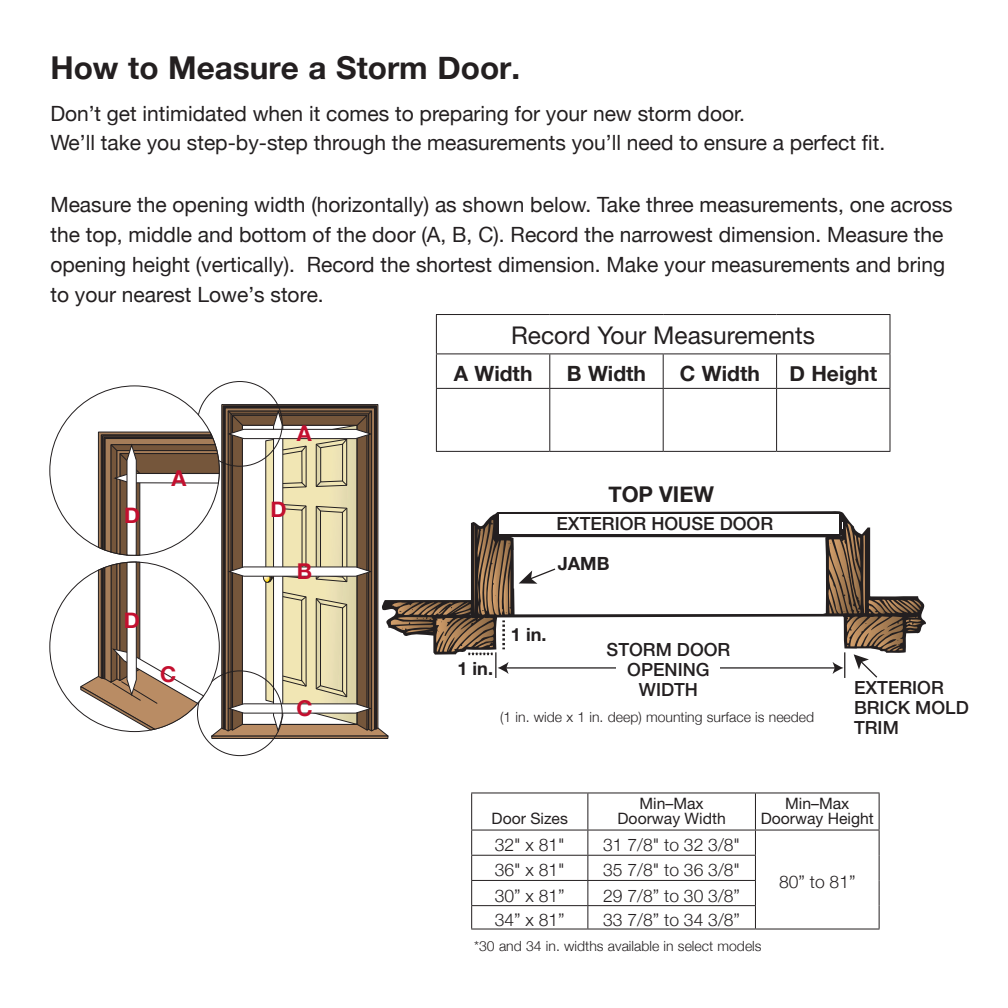
<style>
.page{position:relative;width:1008px;height:1008px;background:#fff}
.page>*{position:absolute;margin:0;border:0;box-sizing:border-box;transform-origin:0 0}
.t1{font:700 31.5px "Helvetica Neue";color:#231f20}
.t2{font:24.5px "Helvetica Neue";color:#231f20}
.t3{font:700 21.88px "Helvetica Neue";color:#c3102f}
.t4{font:700 21.88px "Helvetica Neue";color:#231f20}
.t5{font:21px/29.8px "Helvetica Neue";color:#231f20}
.t6{font:700 21px "Helvetica Neue";color:#231f20}
.t7{font:500 18.2px/19.9px "Helvetica Neue";color:#231f20}
.t8{font:700 18.2px "Helvetica Neue";color:#231f20}
.t9{font:300 17.5px "Helvetica Neue";color:#231f20}
.t10{font:15.75px/15.8px "Helvetica Neue";color:#231f20;text-align:center}
.t11{font:300 14px "Helvetica Neue";color:#231f20}
</style>
<div class="page">
<hr style="left:471px;top:793px;width:117px;height:1px;background:#231f20">
<hr style="left:471px;top:793px;width:1px;height:37px;background:#231f20">
<hr style="left:588px;top:793px;width:167px;height:1px;background:#231f20">
<hr style="left:587px;top:793px;width:1px;height:37px;background:#231f20">
<hr style="left:755px;top:793px;width:125px;height:1px;background:#231f20">
<hr style="left:755px;top:793px;width:1px;height:37px;background:#231f20">
<hr style="left:879px;top:793px;width:1px;height:37px;background:#231f20">
<hr style="left:471px;top:830px;width:117px;height:1px;background:#231f20">
<hr style="left:588px;top:830px;width:167px;height:1px;background:#231f20">
<hr style="left:755px;top:830px;width:125px;height:1px;background:#231f20">
<hr style="left:471px;top:855px;width:117px;height:1px;background:#231f20">
<hr style="left:588px;top:855px;width:168px;height:1px;background:#231f20">
<hr style="left:471px;top:880px;width:117px;height:1px;background:#231f20">
<hr style="left:588px;top:880px;width:168px;height:1px;background:#231f20">
<hr style="left:471px;top:905px;width:117px;height:1px;background:#231f20">
<svg style="left:471px;top:830px;width:1px;height:99px"></svg>
<hr style="left:588px;top:905px;width:168px;height:1px;background:#231f20">
<svg style="left:587px;top:830px;width:1px;height:99px"></svg>
<svg style="left:755px;top:830px;width:1px;height:99px"></svg>
<svg style="left:879px;top:830px;width:1px;height:99px"></svg>
<hr style="left:471px;top:929px;width:117px;height:1px;background:#231f20">
<hr style="left:588px;top:929px;width:167px;height:1px;background:#231f20">
<hr style="left:755px;top:929px;width:125px;height:1px;background:#231f20">
<div style="left:212px;top:736px;width:176px;height:3px;border:1px solid #231f20"></div>
<svg style="left:80px;top:410px;width:841px;height:327px"></svg>
<div style="left:616px;top:662px;width:104px;height:16px;background:#fff"></div>
<hr style="left:436px;top:314px;width:114px;height:1px;background:#231f20">
<hr style="left:436px;top:315px;width:1px;height:38px;background:#231f20">
<hr style="left:550px;top:314px;width:113px;height:1px;background:#231f20">
<hr style="left:663px;top:314px;width:114px;height:1px;background:#231f20">
<hr style="left:777px;top:314px;width:113px;height:1px;background:#231f20">
<hr style="left:890px;top:315px;width:1px;height:38px;background:#231f20">
<hr style="left:436px;top:353px;width:114px;height:1px;background:#231f20">
<hr style="left:436px;top:354px;width:1px;height:34px;background:#231f20">
<hr style="left:550px;top:353px;width:113px;height:1px;background:#231f20">
<hr style="left:549px;top:354px;width:1px;height:34px;background:#231f20">
<hr style="left:663px;top:353px;width:114px;height:1px;background:#231f20">
<hr style="left:663px;top:354px;width:1px;height:34px;background:#231f20">
<hr style="left:777px;top:353px;width:113px;height:1px;background:#231f20">
<hr style="left:776px;top:354px;width:1px;height:34px;background:#231f20">
<hr style="left:890px;top:354px;width:1px;height:34px;background:#231f20">
<hr style="left:436px;top:388px;width:114px;height:1px;background:#231f20">
<hr style="left:436px;top:389px;width:1px;height:62px;background:#231f20">
<hr style="left:550px;top:388px;width:113px;height:1px;background:#231f20">
<hr style="left:549px;top:389px;width:1px;height:62px;background:#231f20">
<hr style="left:663px;top:388px;width:114px;height:1px;background:#231f20">
<hr style="left:663px;top:389px;width:1px;height:62px;background:#231f20">
<hr style="left:777px;top:388px;width:113px;height:1px;background:#231f20">
<hr style="left:776px;top:389px;width:1px;height:62px;background:#231f20">
<hr style="left:890px;top:389px;width:1px;height:62px;background:#231f20">
<hr style="left:436px;top:451px;width:114px;height:1px;background:#231f20">
<hr style="left:550px;top:451px;width:113px;height:1px;background:#231f20">
<hr style="left:663px;top:451px;width:114px;height:1px;background:#231f20">
<hr style="left:777px;top:451px;width:113px;height:1px;background:#231f20">
<h1 class="t1" style="left:50px;top:48px;width:471px">How to Measure a Storm Door.</h1>
<p class="t5" style="left:50px;top:98px;width:836px">Don’t get intimidated when it comes to preparing for your new storm door.<br>We’ll take you step-by-step through the measurements you’ll need to ensure a perfect fit.</p>
<p class="t5" style="left:50px;top:190px;width:904px">Measure the opening width (horizontally) as shown below. Take three measurements, one across the top, middle and bottom of the door (A, B, C). Record the narrowest dimension. Measure the opening height (vertically). Record the shortest dimension. Make your measurements and bring to your nearest Lowe’s store.</p>
<p class="t3" style="left:124px;top:501px;width:18px">D</p>
<p class="t3" style="left:172px;top:465px;width:16px">A</p>
<p class="t3" style="left:124px;top:607px;width:18px">D</p>
<p class="t3" style="left:160px;top:661px;width:18px">C</p>
<p class="t3" style="left:297px;top:420px;width:16px">A</p>
<p class="t3" style="left:271px;top:496px;width:18px">D</p>
<p class="t3" style="left:297px;top:558px;width:17px">B</p>
<p class="t3" style="left:297px;top:695px;width:18px">C</p>
<p class="t2" style="left:511px;top:321px;width:306px">Record Your Measurements</p>
<p class="t6" style="left:454px;top:361px;width:80px">A Width</p>
<p class="t6" style="left:567px;top:361px;width:81px">B Width</p>
<p class="t6" style="left:680px;top:361px;width:81px">C Width</p>
<p class="t6" style="left:789px;top:361px;width:89px">D Height</p>
<p class="t4" style="left:608px;top:481px;width:107px">TOP VIEW</p>
<p class="t7" style="left:557px;top:514px;width:218px">EXTERIOR HOUSE DOOR</p>
<p class="t8" style="left:558px;top:552px;width:53px">JAMB</p>
<p class="t8" style="left:457px;top:657px;width:37px">1 in.</p>
<p class="t8" style="left:511px;top:623px;width:37px">1 in.</p>
<p class="t7" style="left:607px;top:640px;width:125px;text-align:center">STORM DOOR<br>OPENING<br>WIDTH</p>
<p class="t11" style="left:500px;top:709px;width:316px">(1 in. wide x 1 in. deep) mounting surface is needed</p>
<p class="t7" style="left:854px;top:678px;width:116px">EXTERIOR<br>BRICK MOLD<br>TRIM</p>
<p class="t10" style="left:492px;top:811px;width:78px">Door Sizes</p>
<p class="t10" style="left:618px;top:795px;width:110px">Min–Max<br>Doorway Width</p>
<p class="t10" style="left:761px;top:795px;width:115px">Min–Max<br>Doorway Height</p>
<p class="t9" style="left:495px;top:834px;width:72px">32" x 81"</p>
<p class="t9" style="left:603px;top:834px;width:138px">31 7/8" to 32 3/8"</p>
<p class="t9" style="left:495px;top:859px;width:72px">36" x 81"</p>
<p class="t9" style="left:603px;top:859px;width:138px">35 7/8" to 36 3/8"</p>
<p class="t9" style="left:495px;top:885px;width:72px">30” x 81”</p>
<p class="t9" style="left:603px;top:885px;width:138px">29 7/8” to 30 3/8”</p>
<p class="t9" style="left:495px;top:909px;width:72px">34” x 81”</p>
<p class="t9" style="left:603px;top:909px;width:138px">33 7/8” to 34 3/8”</p>
<p class="t11" style="left:474px;top:938px;width:289px">*30 and 34 in. widths available in select models</p>
<p class="t9" style="left:779px;top:871px;width:78px">80” to 81”</p>
</div>
